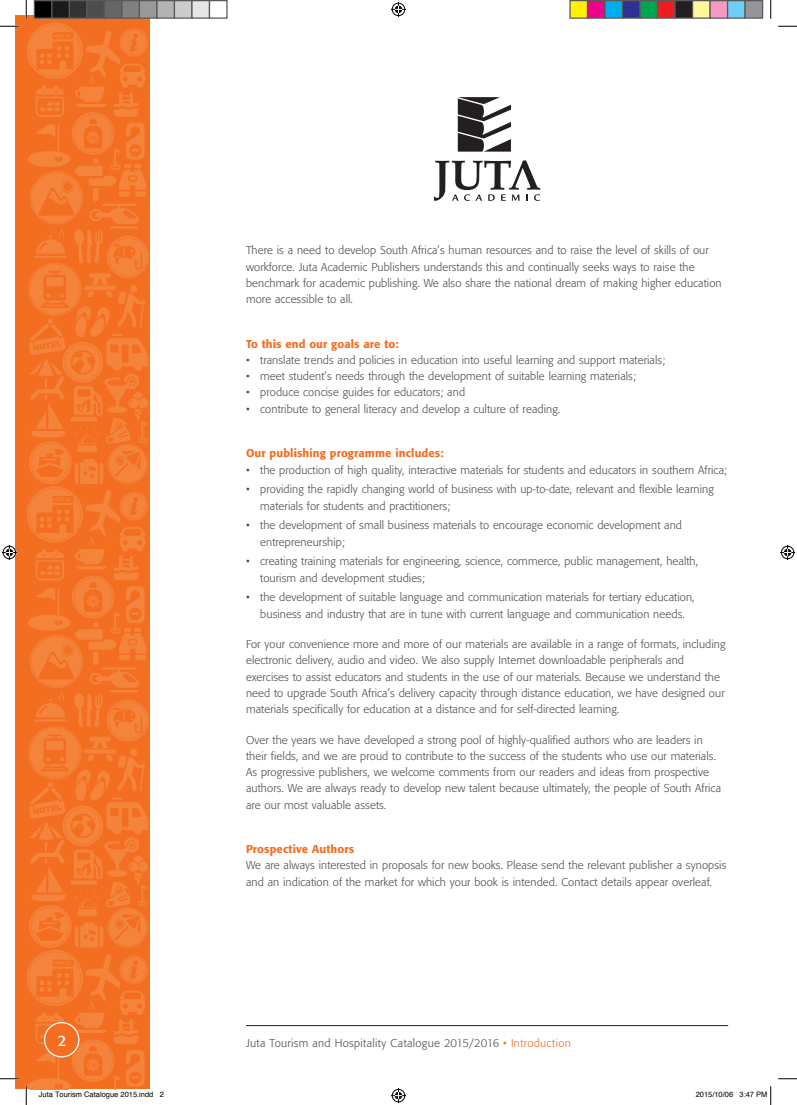
<style>
.page{position:relative;width:797px;height:1105px;background:#fff}
.page>*{position:absolute;margin:0;border:0;box-sizing:border-box;transform-origin:0 0}
.t1{font:15px "Formata";color:#fff}
.t2{font:300 11.25px/16.2px "Formata";letter-spacing:.01em;color:#4b4c4d}
.t3{font:500 11.25px "Formata";letter-spacing:.01em;color:#f36e21}
.t4{font:7.5px "Helvetica";color:#000}
.s1{color:#f36e21}
</style>
<div class="page">
<div style="left:16px;top:16px;width:134px;height:1073px;background:#f36e21"></div>
<hr style="left:246px;top:1025px;width:482px;height:1px;background:#231f20">
<svg style="left:434px;top:160px;width:106px;height:41px"></svg>
<svg style="left:458px;top:97px;width:53px;height:55px"></svg>
<svg style="left:0;top:25px;width:19px;height:2px"></svg>
<svg style="left:778px;top:25px;width:19px;height:2px"></svg>
<svg style="left:0;top:1078px;width:19px;height:1px"></svg>
<svg style="left:778px;top:1078px;width:19px;height:1px"></svg>
<svg style="left:25px;top:0;width:2px;height:19px"></svg>
<svg style="left:770px;top:0;width:1px;height:19px"></svg>
<svg style="left:391px;top:2px;width:15px;height:15px"></svg>
<svg style="left:391px;top:1088px;width:15px;height:15px"></svg>
<svg style="left:2px;top:545px;width:15px;height:15px"></svg>
<svg style="left:780px;top:545px;width:15px;height:15px"></svg>
<div style="left:34px;top:1px;width:18px;height:17px;background:#000"></div>
<div style="left:34px;top:0;width:18px;height:19px;border:1px solid #595959"></div>
<div style="left:52px;top:1px;width:17px;height:17px;background:#1a1a1a"></div>
<div style="left:51px;top:0;width:19px;height:19px;border:1px solid #595959"></div>
<div style="left:69px;top:1px;width:18px;height:17px;background:#333"></div>
<div style="left:69px;top:0;width:19px;height:19px;border:1px solid #595959"></div>
<div style="left:87px;top:1px;width:17px;height:17px;background:#4d4d4d"></div>
<div style="left:86px;top:0;width:19px;height:19px;border:1px solid #595959"></div>
<div style="left:104px;top:1px;width:18px;height:17px;background:#666"></div>
<div style="left:104px;top:0;width:18px;height:19px;border:1px solid #595959"></div>
<div style="left:122px;top:1px;width:17px;height:17px;background:#808080"></div>
<div style="left:121px;top:0;width:19px;height:19px;border:1px solid #595959"></div>
<div style="left:139px;top:1px;width:18px;height:17px;background:#999"></div>
<div style="left:139px;top:0;width:19px;height:19px;border:1px solid #595959"></div>
<div style="left:157px;top:1px;width:17px;height:17px;background:#b3b3b3"></div>
<div style="left:156px;top:0;width:19px;height:19px;border:1px solid #595959"></div>
<div style="left:174px;top:1px;width:18px;height:17px;background:#ccc"></div>
<div style="left:174px;top:0;width:18px;height:19px;border:1px solid #595959"></div>
<div style="left:192px;top:1px;width:17px;height:17px;background:#e6e6e6"></div>
<div style="left:191px;top:0;width:19px;height:19px;border:1px solid #595959"></div>
<div style="left:209px;top:0;width:19px;height:19px;border:1px solid #595959"></div>
<div style="left:570px;top:1px;width:17px;height:17px;background:#fff101"></div>
<div style="left:569px;top:0;width:19px;height:19px;border:1px solid #595959"></div>
<div style="left:587px;top:1px;width:18px;height:17px;background:#ed028c"></div>
<div style="left:587px;top:0;width:18px;height:19px;border:1px solid #595959"></div>
<div style="left:605px;top:1px;width:17px;height:17px;background:#00aeef"></div>
<div style="left:604px;top:0;width:19px;height:19px;border:1px solid #595959"></div>
<div style="left:622px;top:1px;width:18px;height:17px;background:#2e3092"></div>
<div style="left:622px;top:0;width:18px;height:19px;border:1px solid #595959"></div>
<div style="left:640px;top:1px;width:17px;height:17px;background:#00a54f"></div>
<div style="left:639px;top:0;width:19px;height:19px;border:1px solid #595959"></div>
<div style="left:657px;top:1px;width:18px;height:17px;background:#ee1d23"></div>
<div style="left:657px;top:0;width:18px;height:19px;border:1px solid #595959"></div>
<div style="left:675px;top:1px;width:17px;height:17px;background:#231f20"></div>
<div style="left:674px;top:0;width:19px;height:19px;border:1px solid #595959"></div>
<div style="left:692px;top:1px;width:18px;height:17px;background:#fff79a"></div>
<div style="left:692px;top:0;width:18px;height:19px;border:1px solid #595959"></div>
<div style="left:710px;top:1px;width:17px;height:17px;background:#f499c2"></div>
<div style="left:709px;top:0;width:19px;height:19px;border:1px solid #595959"></div>
<div style="left:727px;top:1px;width:18px;height:17px;background:#6bcff6"></div>
<div style="left:727px;top:0;width:18px;height:19px;border:1px solid #595959"></div>
<div style="left:745px;top:1px;width:17px;height:17px;background:#939598"></div>
<div style="left:744px;top:0;width:19px;height:19px;border:1px solid #595959"></div>
<svg style="left:25px;top:25px;width:124px;height:1080px"></svg>
<svg style="left:770px;top:1086px;width:1px;height:19px"></svg>
<h1 class="t1" style="left:57px;top:1031px;width:10px">2</h1>
<p class="t2" style="left:246px;top:242px;width:477px">There is a need to develop South Africa’s human resources and to raise the level of skills of our workforce. Juta Academic Publishers understands this and continually seeks ways to raise the benchmark for academic publishing. We also share the national dream of making higher education more accessible to all.</p>
<p class="t3" style="left:246px;top:337px;width:154px">To this end our goals are to:</p>
<p class="t2" style="left:246px;top:352px;width:420px">• translate trends and policies in education into useful learning and support materials;</p>
<p class="t2" style="left:246px;top:368px;width:391px">• meet student’s needs through the development of suitable learning materials;</p>
<p class="t2" style="left:246px;top:384px;width:220px">• produce concise guides for educators; and</p>
<p class="t2" style="left:246px;top:401px;width:316px">• contribute to general literacy and develop a culture of reading.</p>
<p class="t3" style="left:246px;top:446px;width:199px">Our publishing programme includes:</p>
<p class="t2" style="left:246px;top:462px;width:482px">• the production of high quality, interactive materials for students and educators in southern Africa;</p>
<p class="t2" style="left:260px;top:481px;width:455px;text-indent:-14px">• providing the rapidly changing world of business with up-to-date, relevant and flexible learning materials for students and practitioners;</p>
<p class="t2" style="left:260px;top:517px;width:423px;text-indent:-14px">• the development of small business materials to encourage economic development and entrepreneurship;</p>
<p class="t2" style="left:260px;top:553px;width:439px;text-indent:-14px">• creating training materials for engineering, science, commerce, public management, health, tourism and development studies;</p>
<p class="t2" style="left:246px;top:589px;width:450px;text-align:center">• the development of suitable language and communication materials for tertiary education, business and industry that are in tune with current language and communication needs.</p>
<p class="t2" style="left:246px;top:636px;width:481px">For your convenience more and more of our materials are available in a range of formats, including electronic delivery, audio and video. We also supply Internet downloadable peripherals and exercises to assist educators and students in the use of our materials. Because we understand the need to upgrade South Africa’s delivery capacity through distance education, we have designed our materials specifically for education at a distance and for self-directed learning.</p>
<p class="t2" style="left:246px;top:731px;width:476px">Over the years we have developed a strong pool of highly-qualified authors who are leaders in their fields, and we are proud to contribute to the success of the students who use our materials.<br>As progressive publishers, we welcome comments from our readers and ideas from prospective authors. We are always ready to develop new talent because ultimately, the people of South Africa are our most valuable assets.</p>
<p class="t3" style="left:246px;top:842px;width:110px">Prospective Authors</p>
<p class="t2" style="left:246px;top:857px;width:482px">We are always interested in proposals for new books. Please send the relevant publisher a synopsis and an indication of the market for which your book is intended. Contact details appear overleaf.</p>
<p class="t2" style="left:246px;top:1035px;width:326px">Juta Tourism and Hospitality Catalogue 2015/2016 <span class="s1">• Introduction</span></p>
<p class="t4" style="left:39px;top:1089px;width:127px">Juta Tourism Catalogue 2015.indd 2</p>
<p class="t4" style="left:695px;top:1089px;width:73px">2015/10/06 3:47 PM</p>
</div>
